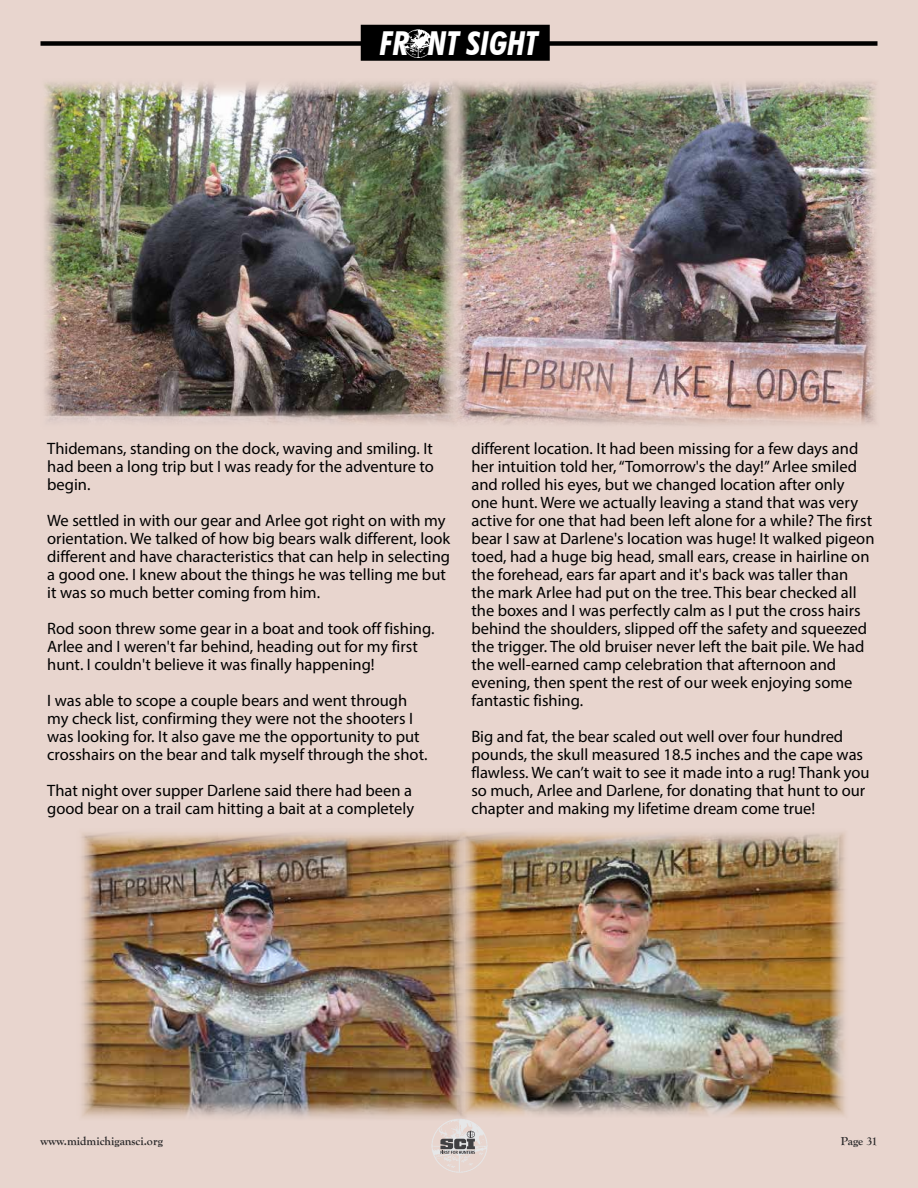
<style>
.page{position:relative;width:918px;height:1188px;background:#e8d5ce}
.page>*{position:absolute;margin:0;border:0;box-sizing:border-box;transform-origin:0 0}
.t1{font:italic 700 condensed 33px "Futura BT";color:#fff}
.t2{font:16.5px/18px "Myriad Pro";color:#000}
.t3{font:700 12px "Goudy Old Style T";color:#292829}
</style>
<div class="page">
<img style="left:431px;top:1120px;width:57px;height:53px">
<svg style="left:440px;top:1131px;width:35px;height:23px"></svg>
<div style="left:40px;top:41px;width:838px;height:5px;background:#000"></div>
<div style="left:362px;top:26px;width:187px;height:34px;background:#000"></div>
<div style="left:361px;top:25px;width:189px;height:36px;border:2px solid #000"></div>
<img style="left:403px;top:30px;width:30px;height:27px">
<img style="left:44px;top:82px;width:405px;height:341px">
<img style="left:449px;top:81px;width:427px;height:344px">
<img style="left:81px;top:832px;width:387px;height:290px">
<img style="left:458px;top:831px;width:387px;height:289px">
<h1 class="t1" style="left:380px;top:23px;width:160px">FR NT SIGHT</h1>
<p class="t2" style="left:47px;top:440px;width:388px;text-align:justify">Thidemans, standing on the dock, waving and smiling. It had been a long trip but I was ready for the adventure to begin.</p>
<p class="t2" style="left:47px;top:512px;width:405px">We settled in with our gear and Arlee got right on with my orientation. We talked of how big bears walk different, look different and have characteristics that can help in selecting a good one. I knew about the things he was telling me but it was so much better coming from him.</p>
<p class="t2" style="left:47px;top:620px;width:389px">Rod soon threw some gear in a boat and took off fishing.<br>Arlee and I weren't far behind, heading out for my first hunt. I couldn't believe it was finally happening!</p>
<p class="t2" style="left:47px;top:692px;width:382px">I was able to scope a couple bears and went through my check list, confirming they were not the shooters I was looking for. It also gave me the opportunity to put crosshairs on the bear and talk myself through the shot.</p>
<p class="t2" style="left:47px;top:782px;width:368px">That night over supper Darlene said there had been a good bear on a trail cam hitting a bait at a completely</p>
<p class="t2" style="left:471px;top:440px;width:405px">different location. It had been missing for a few days and her intuition told her, “Tomorrow's the day!” Arlee smiled and rolled his eyes, but we changed location after only one hunt. Were we actually leaving a stand that was very active for one that had been left alone for a while? The first bear I saw at Darlene's location was huge! It walked pigeon toed, had a huge big head, small ears, crease in hairline on the forehead, ears far apart and it's back was taller than the mark Arlee had put on the tree. This bear checked all the boxes and I was perfectly calm as I put the cross hairs behind the shoulders, slipped off the safety and squeezed the trigger. The old bruiser never left the bait pile. We had the well-earned camp celebration that afternoon and evening, then spent the rest of our week enjoying some fantastic fishing.</p>
<p class="t2" style="left:471px;top:728px;width:400px">Big and fat, the bear scaled out well over four hundred pounds, the skull measured 18.5 inches and the cape was flawless. We can’t wait to see it made into a rug! Thank you so much, Arlee and Darlene, for donating that hunt to our chapter and making my lifetime dream come true!</p>
<p class="t3" style="left:40px;top:1134px;width:124px">www.midmichigansci.org</p>
<p class="t3" style="left:841px;top:1134px;width:38px">Page 31</p>
</div>
